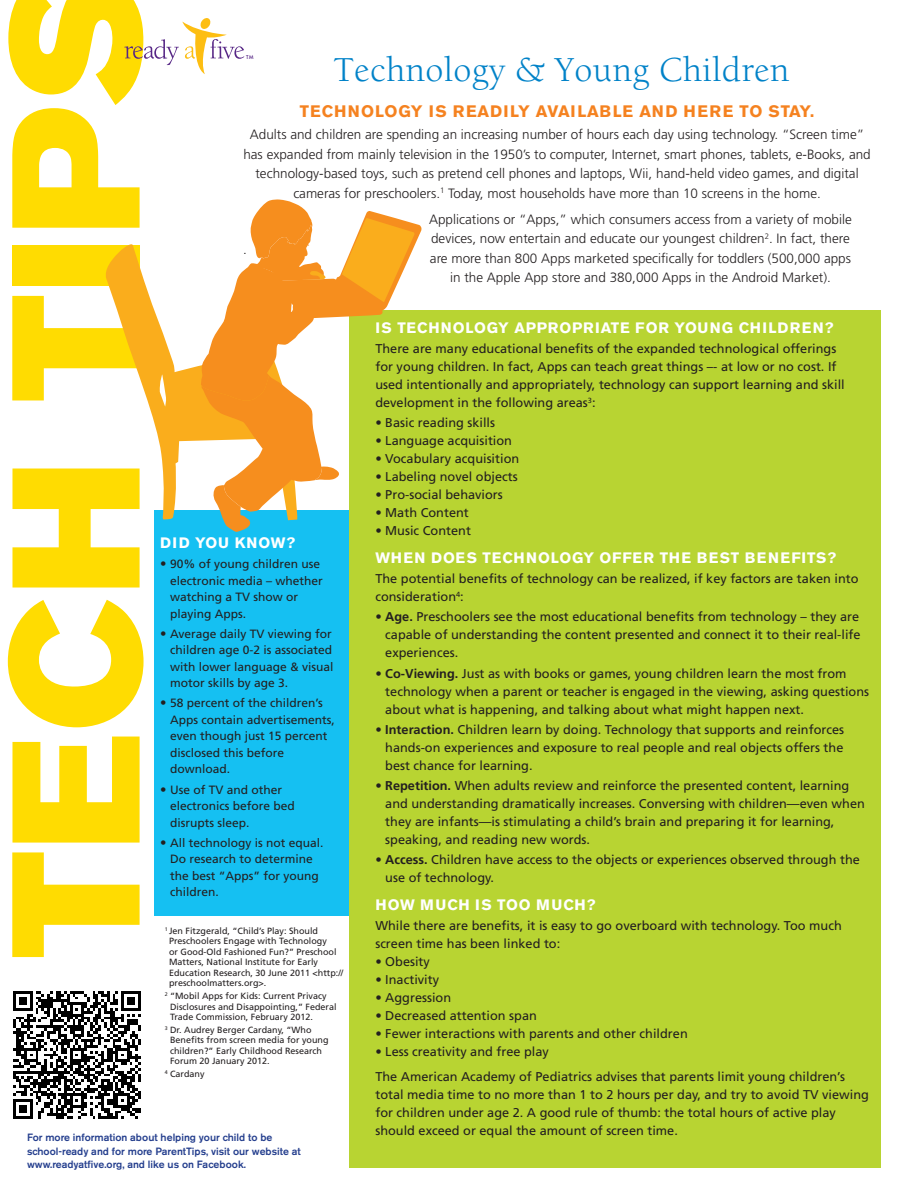
<style>
.page{position:relative;width:918px;height:1188px;background:#fff}
.page>*{position:absolute;margin:0;border:0;box-sizing:border-box;transform-origin:0 0}
.text{font:180px "Akzidenz Grotesk BE Super";letter-spacing:.01em;color:#ffdc01}
.text-2{font:36px "Berkeley";letter-spacing:.01em;color:#0082c8}
.text-3{font:700 16.5px "Akzidenz Grotesk BE";letter-spacing:.05em;color:#f58220}
.text-4{font:700 15px "Akzidenz Grotesk BE";letter-spacing:.05em;color:#fff}
.text-5{font:700 15px "Akzidenz Grotesk BE";letter-spacing:.07em;color:#fff}
.text-6{font:300 13.5px/19.5px "Frutiger";color:#231f20;text-align:center}
.text-7{font:12.75px/18px "Frutiger";color:#231f20}
.text-8{font:12px/16.5px "Frutiger";color:#231f20}
.text-9{font:500 10.5px/13.5px "Akzidenz Grotesk BE";color:#253f8e}
.text-10{font:9px/10.5px "Frutiger";color:#231f20}
.t1{font:500 5.1px "Futura";color:#572786}
.s1{font-weight:700}
.s2{font-size:12.75px}
</style>
<div class="page">
<div style="left:154px;top:510px;width:197px;height:406px;background:#15c0f2"></div>
<div style="left:349px;top:311px;width:531px;height:857px;background:#b8d432"></div>
<svg style="left:124px;top:18px;width:120px;height:56px"></svg>
<svg style="left:13px;top:991px;width:128px;height:128px"></svg>
<svg style="left:105px;top:244px;width:96px;height:276px"></svg>
<svg style="left:201px;top:199px;width:221px;height:333px"></svg>
<p class="text" style="left:-28px;top:957px;width:983px;rotate:-90deg">TECH TIPS</p>
<p class="t1" style="left:246px;top:54px;width:9px">TM</p>
<p class="text-2" style="left:334px;top:51px;width:457px">Technology &amp; Young Children</p>
<p class="text-3" style="left:300px;top:102px;width:516px">TECHNOLOGY IS READILY AVAILABLE AND HERE TO STAY.</p>
<p class="text-6" style="left:243px;top:125px;width:629px">Adults and children are spending an increasing number of hours each day using technology. “Screen time” has expanded from mainly television in the 1950’s to computer, Internet, smart phones, tablets, e-Books, and technology-based toys, such as pretend cell phones and laptops, Wii, hand-held video games, and digital cameras for preschoolers.<sup>1</sup> Today, most households have more than 10 screens in the home.</p>
<p class="text-6" style="left:429px;top:210px;width:424px">Applications or “Apps,” which consumers access from a variety of mobile devices, now entertain and educate our youngest children<sup>2</sup>. In fact, there are more than 800 Apps marketed specifically for toddlers (500,000 apps in the Apple App store and 380,000 Apps in the Android Market).</p>
<p class="text-6" style="left:243px;top:240px;width:5px">.</p>
<p class="text-4" style="left:375px;top:319px;width:460px">IS TECHNOLOGY APPROPRIATE FOR YOUNG CHILDREN?</p>
<p class="text-7" style="left:375px;top:339px;width:471px">There are many educational benefits of the expanded technological offerings for young children. In fact, Apps can teach great things –- at low or no cost. If used intentionally and appropriately, technology can support learning and skill development in the following areas<sup>3</sup>:</p>
<p class="text-7" style="left:375px;top:413px;width:121px">• Basic reading skills</p>
<p class="text-7" style="left:375px;top:431px;width:138px">• Language acquisition</p>
<p class="text-7" style="left:375px;top:449px;width:145px">• Vocabulary acquisition</p>
<p class="text-7" style="left:375px;top:467px;width:144px">• Labeling novel objects</p>
<p class="text-7" style="left:375px;top:485px;width:129px">• Pro-social behaviors</p>
<p class="text-7" style="left:375px;top:503px;width:95px">• Math Content</p>
<p class="text-7" style="left:375px;top:521px;width:97px">• Music Content</p>
<p class="text-4" style="left:375px;top:549px;width:462px">WHEN DOES TECHNOLOGY OFFER THE BEST BENEFITS?</p>
<p class="text-7" style="left:375px;top:570px;width:485px">The potential benefits of technology can be realized, if key factors are taken into consideration<sup>4</sup>:</p>
<p class="text-7" style="left:385px;top:608px;width:477px;text-align:justify;text-indent:-10px">• <span class="s1">Age.</span> Preschoolers see the most educational benefits from technology – they are capable of understanding the content presented and connect it to their real-life experiences.</p>
<p class="text-7" style="left:385px;top:664px;width:485px;text-indent:-10px">• <span class="s1">Co-Viewing.</span> Just as with books or games, young children learn the most from technology when a parent or teacher is engaged in the viewing, asking questions about what is happening, and talking about what might happen next.</p>
<p class="text-7" style="left:385px;top:720px;width:460px;text-align:justify;text-indent:-10px">• <span class="s1">Interaction.</span> Children learn by doing. Technology that supports and reinforces hands-on experiences and exposure to real people and real objects offers the best chance for learning.</p>
<p class="text-7" style="left:385px;top:776px;width:481px;text-indent:-10px">• <span class="s1">Repetition.</span> When adults review and reinforce the presented content, learning and understanding dramatically increases. Conversing with children—even when they are infants—is stimulating a child’s brain and preparing it for learning, speaking, and reading new words.</p>
<p class="text-7" style="left:385px;top:850px;width:476px;text-indent:-10px">• <span class="s1">Access.</span> Children have access to the objects or experiences observed through the use of technology.</p>
<p class="text-5" style="left:375px;top:896px;width:222px">HOW MUCH IS TOO MUCH?</p>
<p class="text-7" style="left:375px;top:917px;width:468px">While there are benefits, it is easy to go overboard with technology. Too much screen time has been linked to:</p>
<p class="text-7" style="left:375px;top:953px;width:56px">• Obesity</p>
<p class="text-7" style="left:375px;top:971px;width:65px">• Inactivity</p>
<p class="text-7" style="left:375px;top:989px;width:77px">• Aggression</p>
<p class="text-7" style="left:375px;top:1007px;width:163px">• Decreased attention span</p>
<p class="text-7" style="left:375px;top:1025px;width:314px">• Fewer interactions with parents and other children</p>
<p class="text-7" style="left:375px;top:1043px;width:175px">• Less creativity and free play</p>
<p class="text-7" style="left:375px;top:1067px;width:495px">The American Academy of Pediatrics advises that parents limit young children’s total media time to no more than 1 to 2 hours per day, and try to avoid TV viewing for children under age 2. A good rule of thumb: the total hours of active play should exceed or equal the amount of screen time.</p>
<p class="text-5" style="left:160px;top:534px;width:136px">DID YOU KNOW?</p>
<p class="text-8" style="left:170px;top:556px;width:154px;text-indent:-10px"><span class="s2">•</span> 90% of young children use electronic media – whether watching a TV show or playing Apps.</p>
<p class="text-8" style="left:170px;top:625px;width:165px;text-indent:-10px"><span class="s2">•</span> Average daily TV viewing for children age 0-2 is associated with lower language &amp; visual motor skills by age 3.</p>
<p class="text-8" style="left:170px;top:695px;width:166px;text-indent:-10px"><span class="s2">•</span> 58 percent of the children’s<br>Apps contain advertisements, even though just 15 percent disclosed this before download.</p>
<p class="text-8" style="left:170px;top:781px;width:126px;text-indent:-10px"><span class="s2">•</span> Use of TV and other electronics before bed disrupts sleep.</p>
<p class="text-8" style="left:170px;top:834px;width:155px;text-indent:-10px"><span class="s2">•</span> All technology is not equal.<br>Do research to determine the best “Apps” for young children.</p>
<p class="text-10" style="left:169px;top:925px;width:176px;text-indent:-4px"><sup>1</sup> Jen Fitzgerald, “Child’s Play: Should Preschoolers Engage with Technology<br>or Good-Old Fashioned Fun?” Preschool Matters, National Institute for Early Education Research, 30 June 2011 &lt;http:// preschoolmatters.org&gt;.</p>
<p class="text-10" style="left:170px;top:991px;width:168px;text-indent:-5px"><sup>2</sup> “Mobil Apps for Kids: Current Privacy<br>Disclosures and Disappointing,” Federal<br>Trade Commission, February 2012.</p>
<p class="text-10" style="left:170px;top:1024px;width:160px;text-indent:-5px"><sup>3</sup> Dr. Audrey Berger Cardany, “Who<br>Benefits from screen media for young children?” Early Childhood Research<br>Forum 20 January 2012.</p>
<p class="text-10" style="left:165px;top:1068px;width:41px"><sup>4</sup> Cardany</p>
<p class="text-9" style="left:27px;top:1131px;width:275px">For more information about helping your child to be school-ready and for more ParentTips, visit our website at www.readyatfive.org, and like us on Facebook.</p>
</div>
